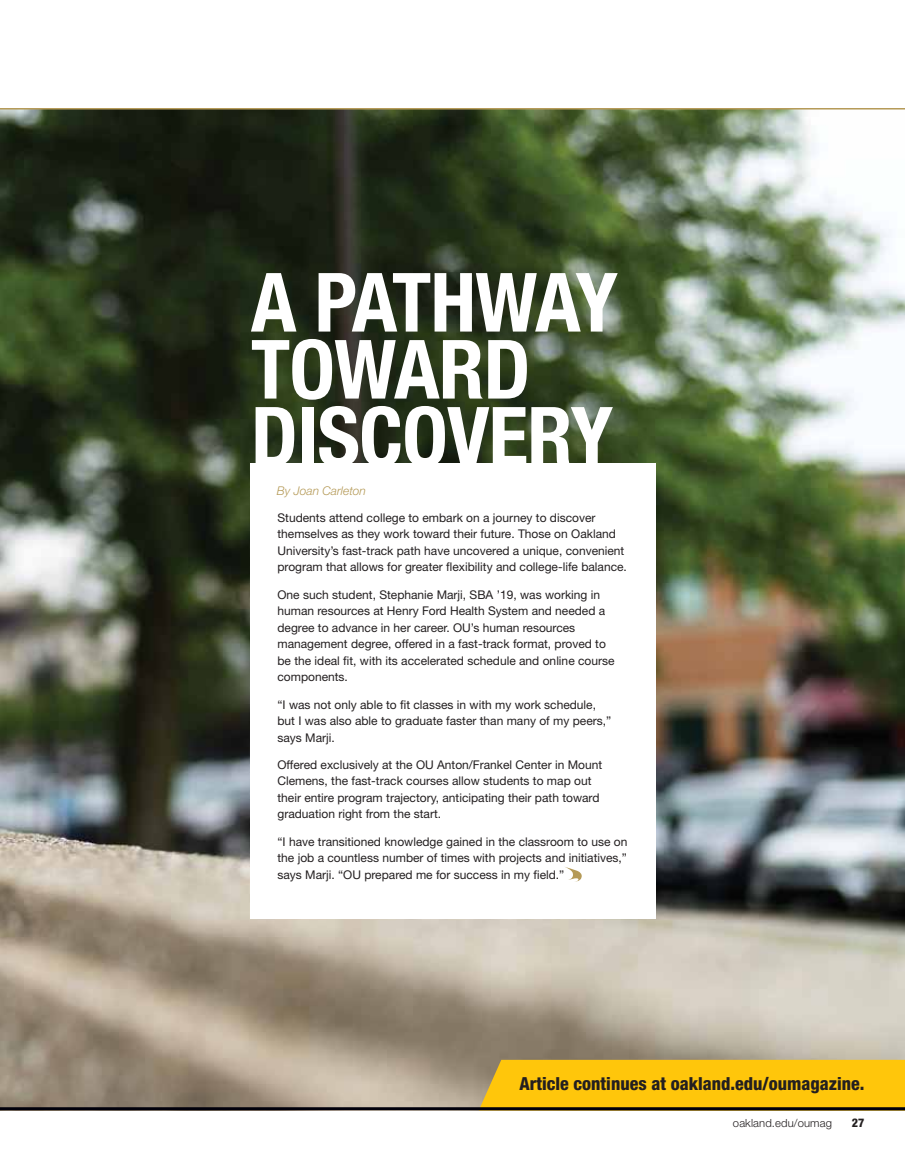
<style>
.page{position:relative;width:905px;height:1168px;background:#fff}
.page>*{position:absolute;margin:0;border:0;box-sizing:border-box;transform-origin:0 0}
.t1{font:700 condensed 81.9px/67.1px "Helvetica Neue";letter-spacing:-.01em;color:#fff}
.t2{font:800 condensed 18px "Helvetica Neue";color:#231f20}
.t3{font:12px/16.5px "Helvetica Neue";color:#231f20}
.t4{font:italic 300 12px "Helvetica Neue";color:#b59a57}
.t5{font:800 condensed 12px "Helvetica Neue";color:#231f20}
.t6{font:300 11.25px "Helvetica Neue";letter-spacing:.01em;color:#231f20}
</style>
<div class="page">
<img style="left:0;top:110px;width:904px;height:997px">
<div style="left:478px;top:1060px;width:426px;height:47px;background:#ffc60b"></div>
<div style="left:250px;top:463px;width:405px;height:455px;background:#fff"></div>
<hr style="left:0;top:1107px;width:904px;height:3px;background:#01000b">
<svg style="left:565px;top:867px;width:16px;height:15px"></svg>
<hr style="left:0;top:108px;width:904px;height:2px;background:#b59a57">
<h1 class="t1" style="left:251px;top:268px;width:368px">A PATHWAY<br>TOWARD<br>DISCOVERY</h1>
<p class="t4" style="left:277px;top:484px;width:91px">By Joan Carleton</p>
<p class="t3" style="left:277px;top:509px;width:351px">Students attend college to embark on a journey to discover themselves as they work toward their future. Those on Oakland University’s fast-track path have uncovered a unique, convenient program that allows for greater flexibility and college-life balance.</p>
<p class="t3" style="left:277px;top:586px;width:338px">One such student, Stephanie Marji, SBA ’19, was working in human resources at Henry Ford Health System and needed a degree to advance in her career. OU’s human resources management degree, offered in a fast-track format, proved to be the ideal fit, with its accelerated schedule and online course components.</p>
<p class="t3" style="left:277px;top:696px;width:335px">“I was not only able to fit classes in with my work schedule, but I was also able to graduate faster than many of my peers,” says Marji.</p>
<p class="t3" style="left:277px;top:756px;width:326px">Offered exclusively at the OU Anton/Frankel Center in Mount Clemens, the fast-track courses allow students to map out their entire program trajectory, anticipating their path toward graduation right from the start.</p>
<p class="t3" style="left:277px;top:833px;width:351px;text-align:justify">“I have transitioned knowledge gained in the classroom to use on the job a countless number of times with projects and initiatives,” says Marji. “OU prepared me for success in my field.”</p>
<h2 class="t2" style="left:519px;top:1072px;width:346px">Article continues at oakland.edu/oumagazine.</h2>
<p class="t6" style="left:733px;top:1116px;width:100px">oakland.edu/oumag</p>
<p class="t5" style="left:852px;top:1116px;width:14px">27</p>
</div>
